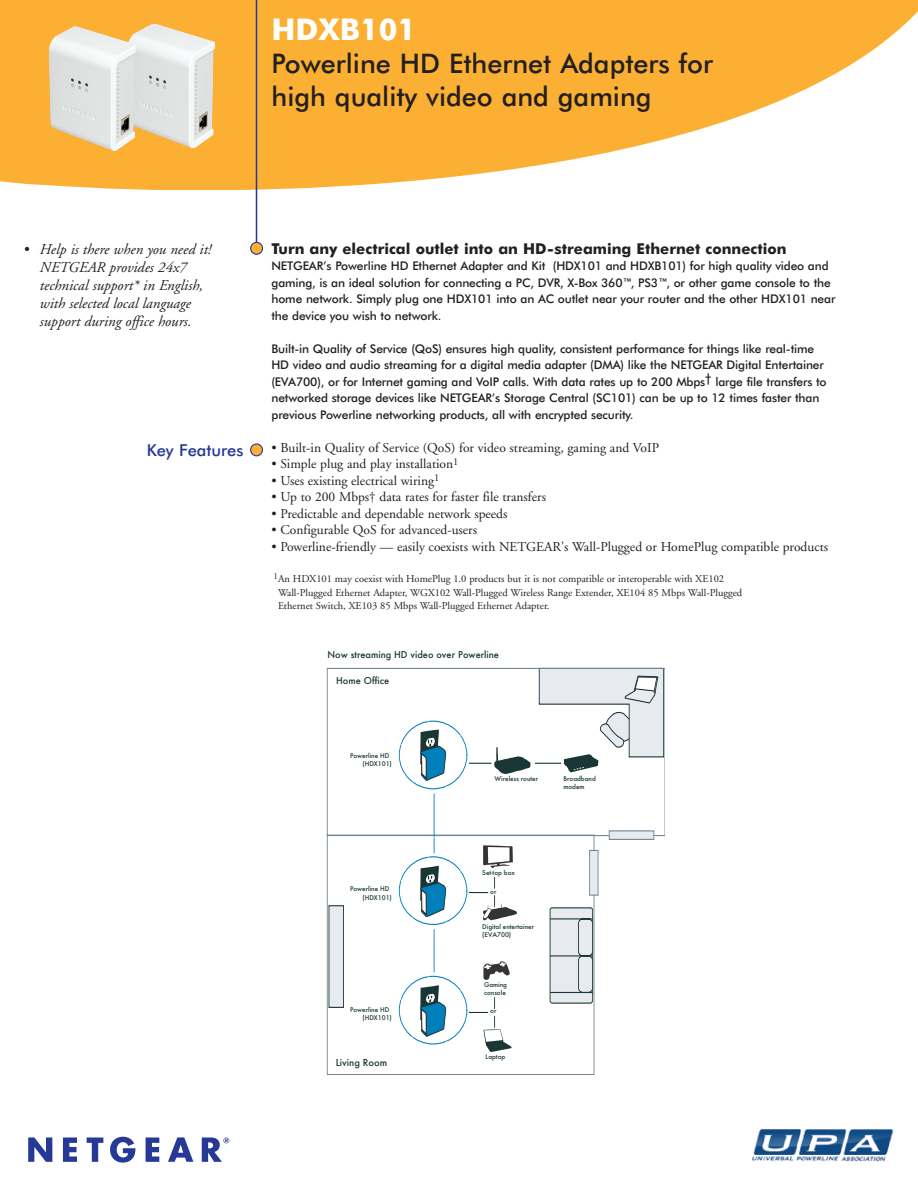
<style>
.page{position:relative;width:918px;height:1188px;background:#fff}
.page>*{position:absolute;margin:0;border:0;box-sizing:border-box;transform-origin:0 0}
.t1{font:700 30px "Futura BT";color:#fff}
.t2{font:500 27px/32.4px "Futura BT";color:#231f20}
.t3{font:500 16.5px "Futura BT";color:#263996}
.t4{font:italic 15px/18px "Adobe Garamond";color:#231f20;text-align:center}
.t5{font:700 15px "Futura BT";color:#231f20}
.t6{font:13.5px "Adobe Garamond";color:#231f20}
.t7{font:500 12px/16.5px "Futura BT";letter-spacing:-.01em;color:#231f20}
.t8{font:10.5px/13.5px "Adobe Garamond";color:#231f20}
.t9{font:500 9.45px "Futura";color:#1b3735}
.t10{font:500 9.3px "Futura";color:#1b3735}
.t11{font:500 6.3px/8.1px "Futura";color:#1b3735}
</style>
<div class="page">
<svg style="left:0;top:0;width:918px;height:190px;fill:#fbb033"></svg>
<hr style="left:256px;top:0;width:1px;height:246px;background:#263996">
<svg style="left:250px;top:242px;width:13px;height:13px"></svg>
<svg style="left:250px;top:443px;width:13px;height:13px"></svg>
<svg style="left:28px;top:1138px;width:24px;height:24px"></svg>
<svg style="left:63px;top:1138px;width:14px;height:24px"></svg>
<svg style="left:87px;top:1138px;width:16px;height:24px"></svg>
<svg style="left:110px;top:1137px;width:25px;height:26px"></svg>
<svg style="left:146px;top:1138px;width:13px;height:24px"></svg>
<svg style="left:168px;top:1137px;width:25px;height:25px"></svg>
<svg style="left:202px;top:1138px;width:27px;height:24px"></svg>
<svg style="left:615px;top:667px;width:50px;height:173px"></svg>
<svg style="left:327px;top:993px;width:268px;height:82px"></svg>
<svg style="left:327px;top:667px;width:288px;height:326px"></svg>
<svg style="left:327px;top:667px;width:268px;height:324px"></svg>
<svg style="left:420px;top:729px;width:26px;height:51px"></svg>
<div style="left:399px;top:721px;width:68px;height:68px;border:1px dashed #007fba;border-radius:50%"></div>
<svg style="left:399px;top:794px;width:118px;height:258px"></svg>
<img style="left:127px;top:24px;width:88px;height:125px">
<img style="left:48px;top:26px;width:89px;height:125px">
<img style="left:752px;top:1129px;width:142px;height:33px">
<h1 class="t1" style="left:272px;top:16px;width:146px">HDXB101</h1>
<h2 class="t2" style="left:272px;top:50px;width:443px">Powerline HD Ethernet Adapters for high quality video and gaming</h2>
<p class="t4" style="left:23px;top:241px;width:189px">• Help is there when you need it!<br>NETGEAR provides 24x7 technical support* in English, with selected local language support during office hours.</p>
<h3 class="t3" style="left:147px;top:443px;width:98px">Key Features</h3>
<p class="t5" style="left:272px;top:242px;width:517px">Turn any electrical outlet into an HD-streaming Ethernet connection</p>
<p class="t7" style="left:272px;top:259px;width:565px">NETGEAR’s Powerline HD Ethernet Adapter and Kit (HDX101 and HDXB101) for high quality video and gaming, is an ideal solution for connecting a PC, DVR, X-Box 360™, PS3™, or other game console to the home network. Simply plug one HDX101 into an AC outlet near your router and the other HDX101 near the device you wish to network.</p>
<p class="t7" style="left:272px;top:341px;width:557px">Built-in Quality of Service (QoS) ensures high quality, consistent performance for things like real-time HD video and audio streaming for a digital media adapter (DMA) like the NETGEAR Digital Entertainer (EVA700), or for Internet gaming and VoIP calls. With data rates up to 200 Mbps† large file transfers to networked storage devices like NETGEAR’s Storage Central (SC101) can be up to 12 times faster than previous Powerline networking products, all with encrypted security.</p>
<p class="t6" style="left:272px;top:442px;width:389px">• Built-in Quality of Service (QoS) for video streaming, gaming and VoIP</p>
<p class="t6" style="left:272px;top:459px;width:189px">• Simple plug and play installation<sup>1</sup></p>
<p class="t6" style="left:272px;top:475px;width:169px">• Uses existing electrical wiring<sup>1</sup></p>
<p class="t6" style="left:272px;top:492px;width:276px">• Up to 200 Mbps† data rates for faster file transfers</p>
<p class="t6" style="left:272px;top:508px;width:237px">• Predictable and dependable network speeds</p>
<p class="t6" style="left:272px;top:525px;width:207px">• Configurable QoS for advanced-users</p>
<p class="t6" style="left:272px;top:541px;width:558px">• Powerline-friendly — easily coexists with NETGEAR's Wall-Plugged or HomePlug compatible products</p>
<p class="t8" style="left:278px;top:573px;width:466px;text-indent:-4px"><sup>1</sup>An HDX101 may coexist with HomePlug 1.0 products but it is not compatible or interoperable with XE102<br>Wall-Plugged Ethernet Adapter, WGX102 Wall-Plugged Wireless Range Extender, XE104 85 Mbps Wall-Plugged<br>Ethernet Switch, XE103 85 Mbps Wall-Plugged Ethernet Adapter.</p>
<p class="t10" style="left:327px;top:650px;width:173px">Now streaming HD video over Powerline</p>
<p class="t10" style="left:336px;top:676px;width:55px">Home Office</p>
<p class="t11" style="left:362px;top:752px;width:31px;text-indent:-12px">Powerline HD (HDX101)</p>
<p class="t11" style="left:494px;top:775px;width:45px">Wireless router</p>
<p class="t11" style="left:563px;top:775px;width:34px">Broadband modem</p>
<p class="t11" style="left:482px;top:869px;width:34px">Set-top box</p>
<p class="t11" style="left:362px;top:886px;width:31px;text-indent:-12px">Powerline HD (HDX101)</p>
<p class="t11" style="left:490px;top:888px;width:8px">or</p>
<p class="t11" style="left:482px;top:923px;width:53px">Digital entertainer (EVA700)</p>
<p class="t11" style="left:484px;top:981px;width:25px">Gaming console</p>
<p class="t11" style="left:362px;top:1007px;width:31px;text-indent:-12px">Powerline HD (HDX101)</p>
<p class="t11" style="left:490px;top:1007px;width:8px">or</p>
<p class="t9" style="left:336px;top:1059px;width:53px">Living Room</p>
<p class="t11" style="left:486px;top:1053px;width:21px">Laptop</p>
</div>
